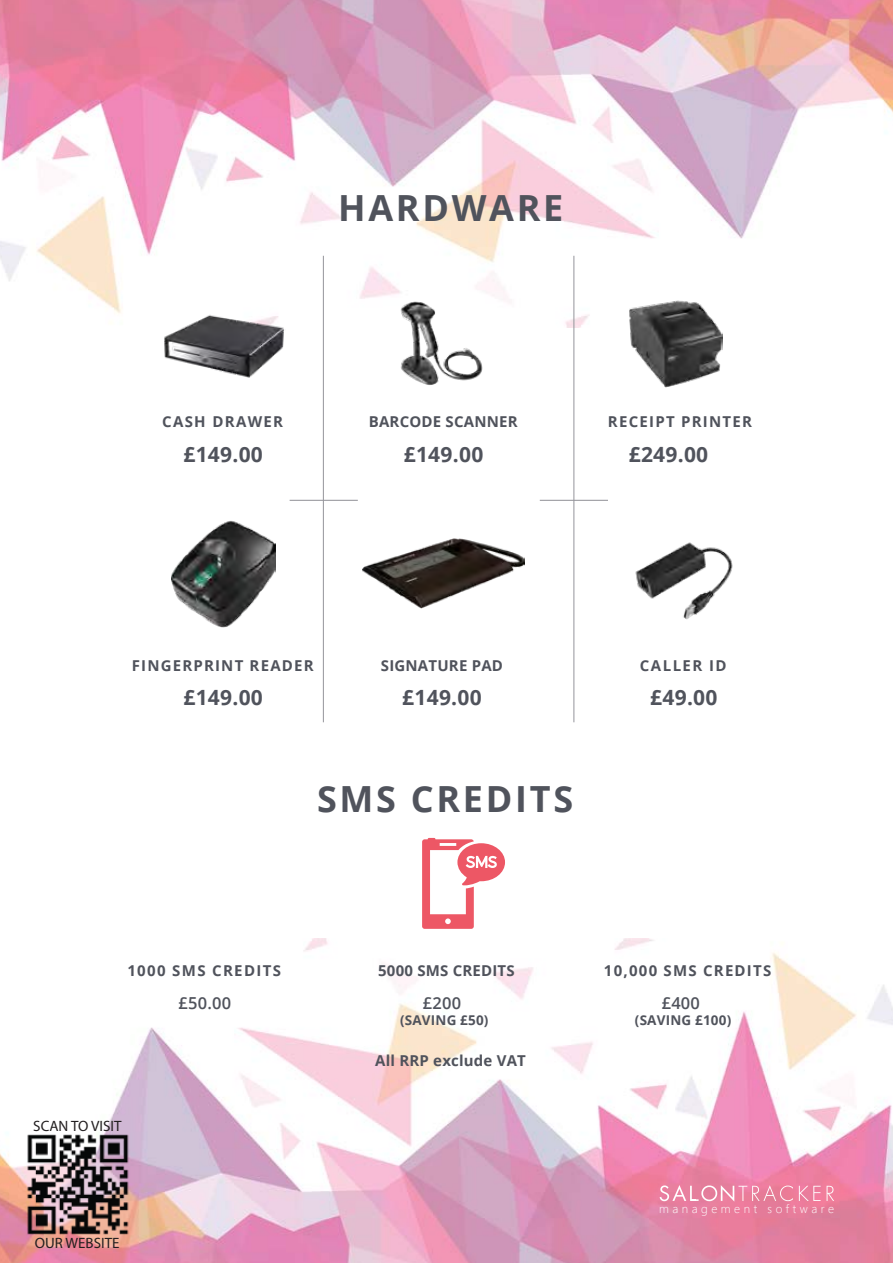
<style>
.page{position:relative;width:893px;height:1263px;background:#fff}
.page>*{position:absolute;margin:0;border:0;box-sizing:border-box;transform-origin:0 0}
.t1{font:700 36px "Open Sans";letter-spacing:.075em;color:#50535c}
.t2{font:700 21px "Open Sans";letter-spacing:.01em;color:#50535c}
.t3{font:600 16.5px "Open Sans";letter-spacing:.01em;color:#50535c}
.t4{font:700 15px "Open Sans";letter-spacing:.08em;color:#50535c}
.t5{font:700 15px "Open Sans";letter-spacing:.015em;color:#50535c}
.t6{font:15px "Myriad Pro";color:#231f20}
.t7{font:700 13.5px "Open Sans";letter-spacing:.015em;color:#50535c}
.t8{font:300 11.85px "Segoe UI";letter-spacing:.295em;color:#fff}
</style>
<div class="page">
<img style="left:0;top:0;width:893px;height:327px">
<img style="left:0;top:939px;width:893px;height:324px">
<svg style="left:799px;top:1186px;width:22px;height:15px"></svg>
<svg style="left:827px;top:1186px;width:7px;height:15px"></svg>
<svg style="left:660px;top:1185px;width:133px;height:16px"></svg>
<svg style="left:422px;top:838px;width:83px;height:91px"></svg>
<img style="left:162px;top:305px;width:123px;height:73px">
<img style="left:635px;top:542px;width:98px;height:78px">
<img style="left:629px;top:298px;width:93px;height:89px">
<img style="left:171px;top:520px;width:105px;height:108px">
<img style="left:384px;top:300px;width:114px;height:85px">
<hr style="left:290px;top:500px;width:68px;height:1px;background:#96969c">
<hr style="left:540px;top:500px;width:68px;height:1px;background:#96969c">
<hr style="left:573px;top:256px;width:1px;height:466px;background:#96969c">
<hr style="left:323px;top:256px;width:1px;height:466px;background:#96969c">
<img style="left:363px;top:538px;width:161px;height:71px">
<img style="left:13px;top:1121px;width:119px;height:128px">
<h1 class="t1" style="left:338px;top:183px;width:227px">HARDWARE</h1>
<p class="t4" style="left:162px;top:411px;width:123px">CASH DRAWER</p>
<p class="t5" style="left:369px;top:411px;width:150px">BARCODE SCANNER</p>
<p class="t4" style="left:608px;top:411px;width:145px">RECEIPT PRINTER</p>
<h2 class="t2" style="left:183px;top:439px;width:81px">£149.00</h2>
<h2 class="t2" style="left:404px;top:439px;width:81px">£149.00</h2>
<h2 class="t2" style="left:629px;top:439px;width:81px">£249.00</h2>
<p class="t4" style="left:132px;top:655px;width:183px">FINGERPRINT READER</p>
<p class="t5" style="left:381px;top:655px;width:124px">SIGNATURE PAD</p>
<p class="t4" style="left:640px;top:655px;width:88px">CALLER ID</p>
<h2 class="t2" style="left:183px;top:683px;width:81px">£149.00</h2>
<h2 class="t2" style="left:402px;top:683px;width:81px">£149.00</h2>
<h2 class="t2" style="left:650px;top:683px;width:69px">£49.00</h2>
<h1 class="t1" style="left:317px;top:774px;width:258px">SMS CREDITS</h1>
<p class="t4" style="left:127px;top:960px;width:155px">1000 SMS CREDITS</p>
<p class="t3" style="left:178px;top:992px;width:54px">£50.00</p>
<p class="t6" style="left:33px;top:1117px;width:90px">SCAN TO VISIT</p>
<p class="t6" style="left:35px;top:1234px;width:86px">OUR WEBSITE</p>
<p class="t5" style="left:378px;top:960px;width:138px">5000 SMS CREDITS</p>
<p class="t3" style="left:423px;top:992px;width:40px">£200</p>
<p class="t7" style="left:400px;top:1011px;width:90px">(SAVING £50)</p>
<p class="t5" style="left:375px;top:1050px;width:152px">All RRP exclude VAT</p>
<p class="t4" style="left:604px;top:960px;width:169px">10,000 SMS CREDITS</p>
<p class="t3" style="left:662px;top:992px;width:40px">£400</p>
<p class="t7" style="left:635px;top:1011px;width:98px">(SAVING £100)</p>
<p class="t8" style="left:659px;top:1197px;width:177px">management software</p>
</div>
